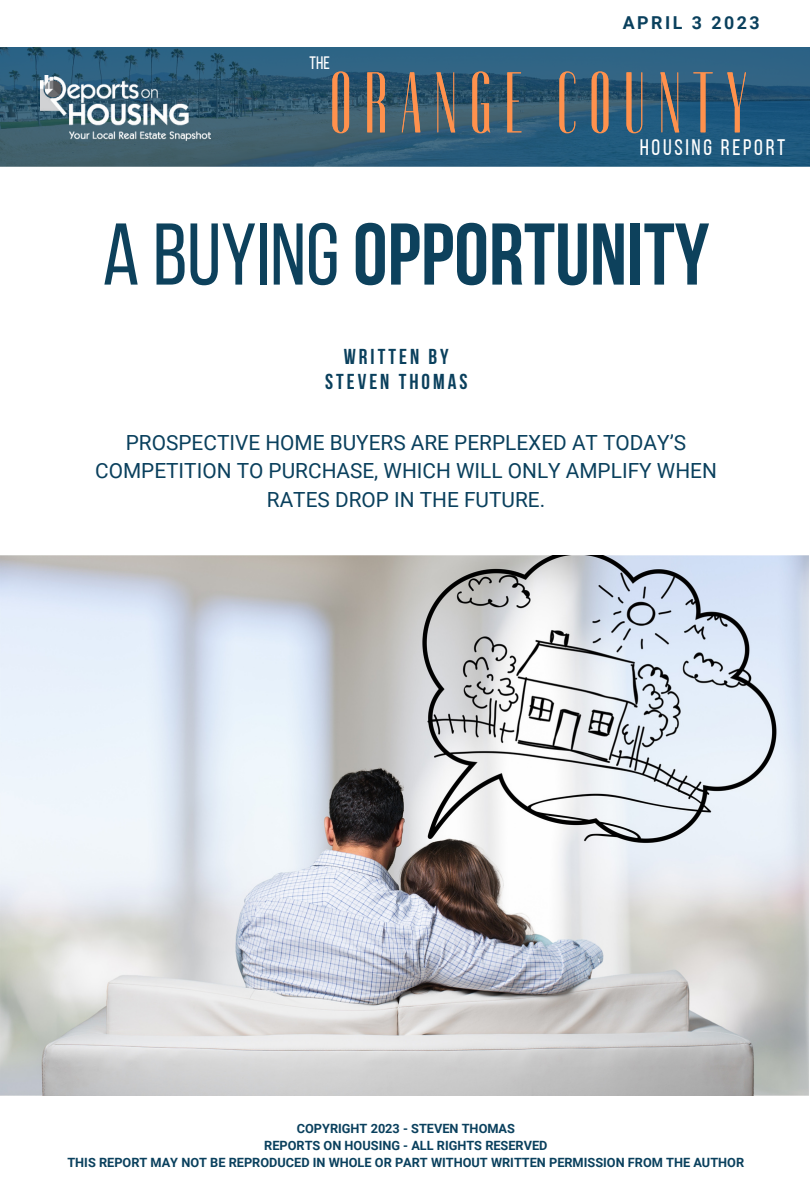
<style>
.page{position:relative;width:810px;height:1188px;background:#fff}
.page>*{position:absolute;margin:0;border:0;box-sizing:border-box;transform-origin:0 0}
.t1{font:87.6px "Devasia";letter-spacing:.13em;color:#ff914d}
.t2{font:700 87.3px "Bebas Neue";color:#0d415c}
.t3{font:22.35px "Bebas Neue";letter-spacing:.12em;color:#fff}
.t4{font:700 21.45px/24.8px "Bebas Neue";letter-spacing:.14em;color:#0a405d;text-align:center}
.t5{font:20.85px/28.2px "Roboto";color:#0a405d;text-align:center}
.t6{font:18px "Bebas Neue";color:#fff}
.t7{font:700 17.85px "Roboto";letter-spacing:.14em;color:#0a405d}
.t8{font:700 12.75px/17px "Roboto";color:#0a405d;text-align:center}
.s1{font-weight:400}
</style>
<div class="page">
<svg style="left:0;top:47px;width:810px;height:120px;background:#2d5b77"></svg>
<img style="left:41px;top:75px;width:169px;height:66px">
<img style="left:0;top:556px;width:809px;height:540px">
<h3 class="t7" style="left:623px;top:12px;width:139px">APRIL 3 2023</h3>
<h3 class="t6" style="left:310px;top:56px;width:22px">THE</h3>
<h1 class="t1" style="left:329px;top:68px;width:421px">ORANGE COUNTY</h1>
<h3 class="t3" style="left:640px;top:138px;width:147px">HOUSING REPORT</h3>
<h2 class="t2" style="left:103px;top:219px;width:608px"><span class="s1">a bUYING</span>oPPORTUNITY</h2>
<h3 class="t4" style="left:325px;top:347px;width:144px">WRITTEN BY<br>STEVEN THOMAS</h3>
<h3 class="t5" style="left:95px;top:429px;width:623px">PROSPECTIVE HOME BUYERS ARE PERPLEXED AT TODAY’S<br>COMPETITION TO PURCHASE, WHICH WILL ONLY AMPLIFY WHEN<br>RATES DROP IN THE FUTURE.</h3>
<p class="t8" style="left:67px;top:1120px;width:678px">COPYRIGHT 2023 - STEVEN THOMAS<br>REPORTS ON HOUSING - ALL RIGHTS RESERVED<br>THIS REPORT MAY NOT BE REPRODUCED IN WHOLE OR PART WITHOUT WRITTEN PERMISSION FROM THE AUTHOR</p>
</div>
